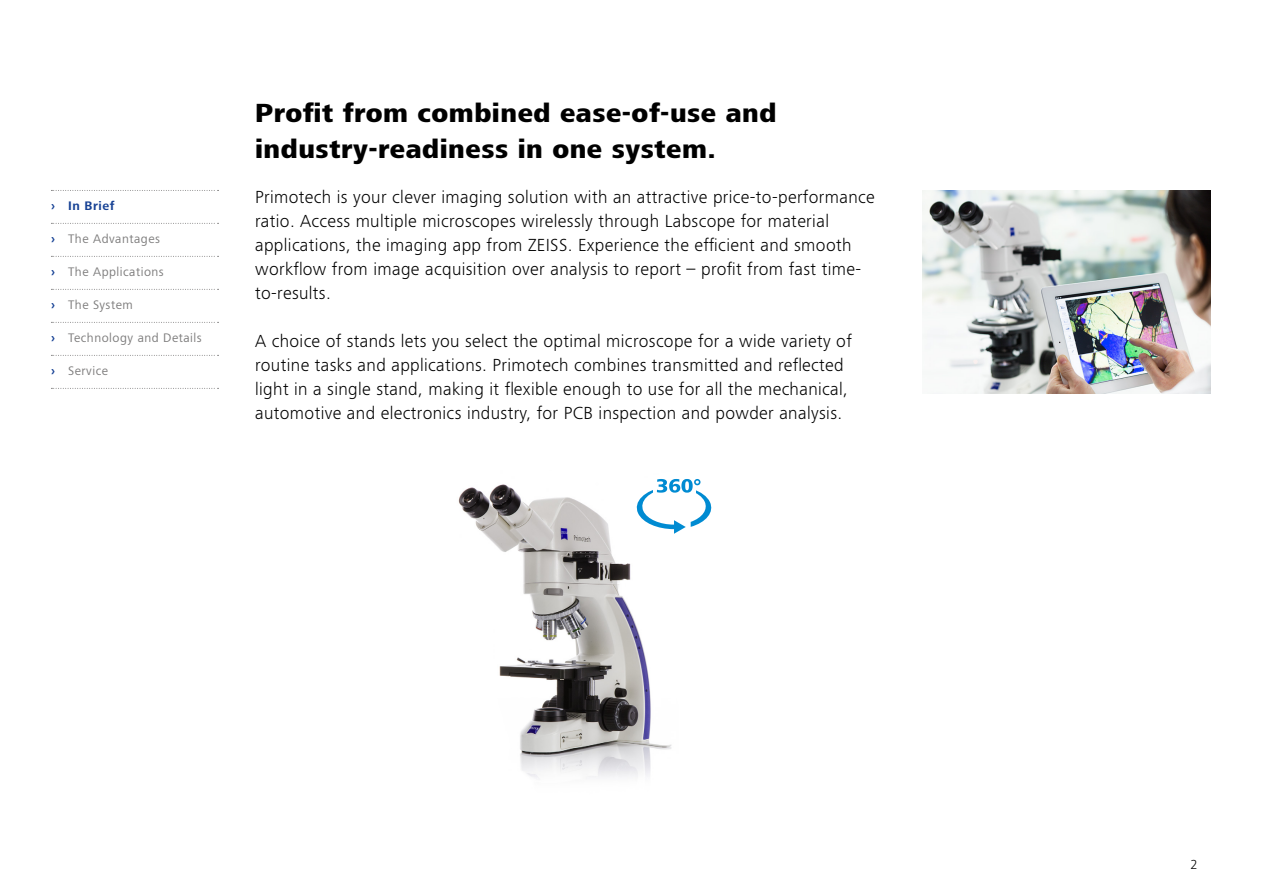
<style>
.page{position:relative;width:1263px;height:893px;background:#fff}
.page>*{position:absolute;margin:0;border:0;box-sizing:border-box;transform-origin:0 0}
.t1{font:800 27px/36px "ZEISS Frutiger Next W1 G";letter-spacing:.02em;color:#000}
.t2{font:300 18px/24px "ZEISS Frutiger Next W1 G";letter-spacing:.02em;color:#000}
.t3{font:300 13.5px "ZEISS Frutiger Next W1 G";color:#000}
.t4{font:12.75px "ZEISS Frutiger Next W1 G";letter-spacing:.04em;color:#7c7b7b}
.t5{font:700 12.75px "ZEISS Frutiger Next W1 G";letter-spacing:.04em;color:#164194}
.s1{font-weight:700;color:#164194}
</style>
<div class="page">
<img style="left:458px;top:484px;width:214px;height:294px">
<img style="left:923px;top:190px;width:287px;height:203px">
<svg style="left:633px;top:479px;width:79px;height:55px"></svg>
<svg style="left:51px;top:190px;width:168px;height:1px"></svg>
<svg style="left:51px;top:223px;width:168px;height:1px"></svg>
<svg style="left:51px;top:256px;width:168px;height:1px"></svg>
<svg style="left:51px;top:289px;width:168px;height:1px"></svg>
<svg style="left:51px;top:322px;width:168px;height:1px"></svg>
<svg style="left:51px;top:355px;width:168px;height:1px"></svg>
<svg style="left:51px;top:388px;width:168px;height:1px"></svg>
<p class="t5" style="left:51px;top:197px;width:65px">› In Brief</p>
<p class="t4" style="left:51px;top:230px;width:111px"><span class="s1">›</span> The Advantages</p>
<p class="t4" style="left:51px;top:263px;width:114px"><span class="s1">›</span> The Applications</p>
<p class="t4" style="left:51px;top:296px;width:83px"><span class="s1">›</span> The System</p>
<p class="t4" style="left:51px;top:329px;width:152px"><span class="s1">›</span> Technology and Details</p>
<p class="t4" style="left:51px;top:362px;width:59px"><span class="s1">›</span> Service</p>
<h1 class="t1" style="left:255px;top:93px;width:523px">Profit from combined ease-of-use and industry-readiness in one system.</h1>
<p class="t2" style="left:255px;top:184px;width:621px">Primotech is your clever imaging solution with an attractive price-to-performance ratio. Access multiple microscopes wirelessly through Labscope for material applications, the imaging app from ZEISS. Experience the efficient and smooth workflow from image acquisition over analysis to report – profit from fast time&shy;to-results.</p>
<p class="t2" style="left:255px;top:328px;width:598px">A choice of stands lets you select the optimal microscope for a wide variety of routine tasks and applications. Primotech combines transmitted and reflected light in a single stand, making it flexible enough to use for all the mechanical, automotive and electronics industry, for PCB inspection and powder analysis.</p>
<p class="t3" style="left:1190px;top:855px;width:9px">2</p>
</div>
